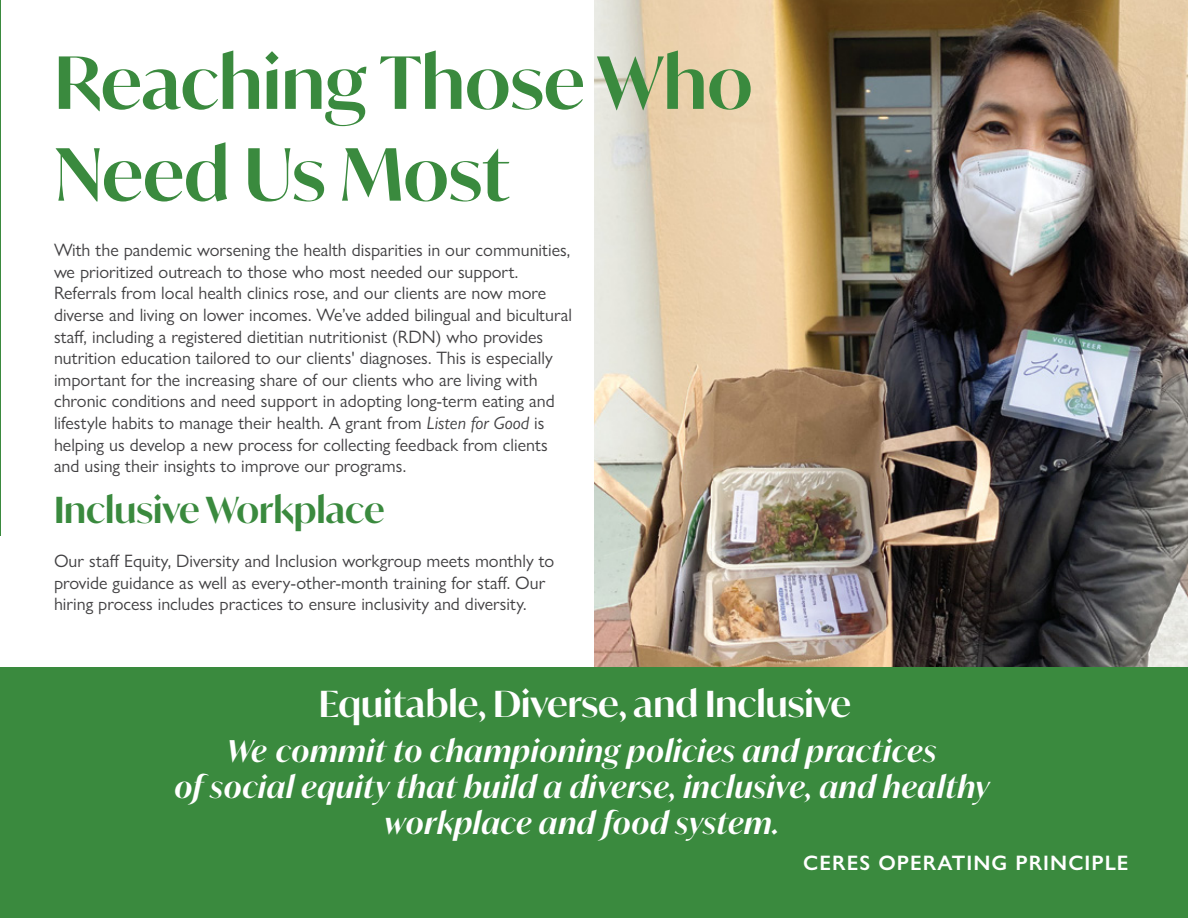
<style>
.page{position:relative;width:1188px;height:918px;background:#fff}
.page>*{position:absolute;margin:0;border:0;box-sizing:border-box;transform-origin:0 0}
.t1{font:600 72px/91.8px "Ivy Mode";color:#3a8a3e}
.t2{font:600 36px "Ivy Mode";color:#fff}
.t3{font:600 36px "Ivy Mode";color:#3a8a3e}
.t4{font:italic 600 30px/36px "Ivy Mode";letter-spacing:.025em;color:#fff;text-align:center}
.t5{font:600 21px "Gill Sans Nova";letter-spacing:.05em;color:#fff}
.t6{font:18px/21.6px "Gill Sans Nova";color:#414042}
.s1{font-style:italic}
</style>
<div class="page">
<img style="left:594px;top:0;width:594px;height:667px">
<hr style="left:0;top:0;width:1px;height:535px;background:#3a8a3e">
<div style="left:0;top:667px;width:1188px;height:251px;background:#3a8a3e"></div>
<h1 class="t1" style="left:54px;top:36px;width:700px">Reaching Those Who<br>Need Us Most</h1>
<p class="t6" style="left:54px;top:239px;width:519px">With the pandemic worsening the health disparities in our communities, we prioritized outreach to those who most needed our support.<br>Referrals from local health clinics rose, and our clients are now more diverse and living on lower incomes. We’ve added bilingual and bicultural staff, including a registered dietitian nutritionist (RDN) who provides nutrition education tailored to our clients' diagnoses. This is especially important for the increasing share of our clients who are living with chronic conditions and need support in adopting long-term eating and lifestyle habits to manage their health. A grant from <span class="s1">Listen for Good</span> is helping us develop a new process for collecting feedback from clients and using their insights to improve our programs.</p>
<h2 class="t3" style="left:54px;top:486px;width:332px">Inclusive Workplace</h2>
<p class="t6" style="left:54px;top:550px;width:502px">Our staff Equity, Diversity and Inclusion workgroup meets monthly to provide guidance as well as every-other-month training for staff. Our hiring process includes practices to ensure inclusivity and diversity.</p>
<h2 class="t2" style="left:319px;top:680px;width:534px">Equitable, Diverse, and Inclusive</h2>
<h3 class="t4" style="left:174px;top:733px;width:816px">We commit to championing policies and practices<br>of social equity that build a diverse, inclusive, and healthy workplace and food system.</h3>
<p class="t5" style="left:803px;top:850px;width:327px">CERES OPERATING PRINCIPLE</p>
</div>
